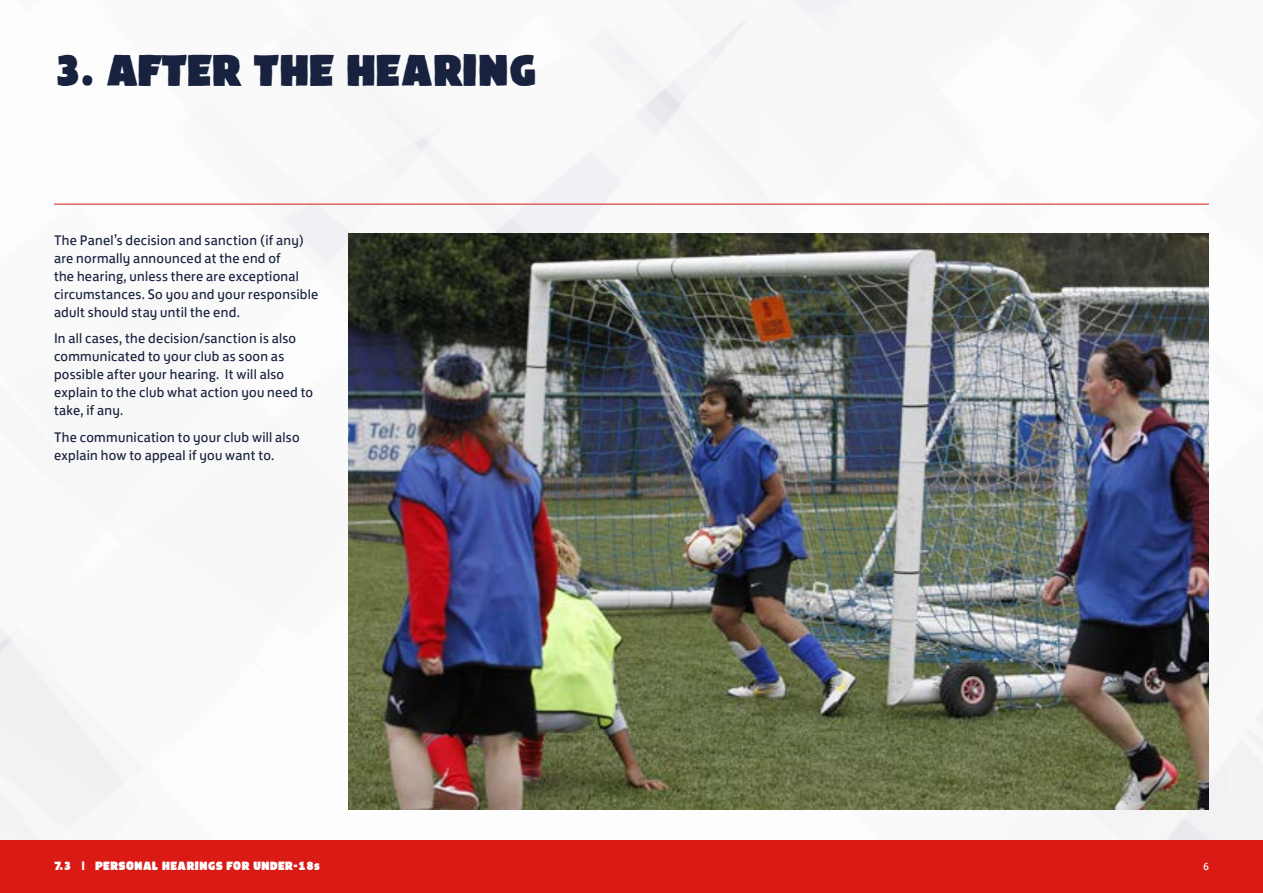
<style>
.page{position:relative;width:1263px;height:893px;background:#fff}
.page>*{position:absolute;margin:0;border:0;box-sizing:border-box;transform-origin:0 0}
.t1{font:39px "FA Brush";color:#18223e}
.t2{font:14.25px/18px "FS Jack";letter-spacing:.02em;color:#18223e}
.t3{font:10.5px "FA Brush";letter-spacing:.03em;color:#fff}
.t4{font:10.5px "FS Jack";color:#fff}
</style>
<div class="page">
<img style="left:0;top:0;width:1263px;height:840px">
<hr style="left:54px;top:204px;width:1155px;height:1px;background:#da1a15">
<img style="left:348px;top:234px;width:861px;height:575px">
<div style="left:0;top:840px;width:1263px;height:53px;background:#da1a15"></div>
<h1 class="t1" style="left:54px;top:54px;width:484px">3. AFTER THE HEARING</h1>
<p class="t2" style="left:54px;top:230px;width:266px">The Panel’s decision and sanction (if any) are normally announced at the end of<br>the hearing, unless there are exceptional circumstances. So you and your responsible adult should stay until the end.</p>
<p class="t2" style="left:54px;top:328px;width:261px">In all cases, the decision/sanction is also communicated to your club as soon as possible after your hearing. It will also explain to the club what action you need to take, if any.</p>
<p class="t2" style="left:54px;top:427px;width:247px">The communication to your club will also explain how to appeal if you want to.</p>
<p class="t3" style="left:54px;top:862px;width:267px">7.3 | PERSONAL HEARINGS FOR UNDER-18s</p>
<p class="t4" style="left:1203px;top:858px;width:7px">6</p>
</div>
